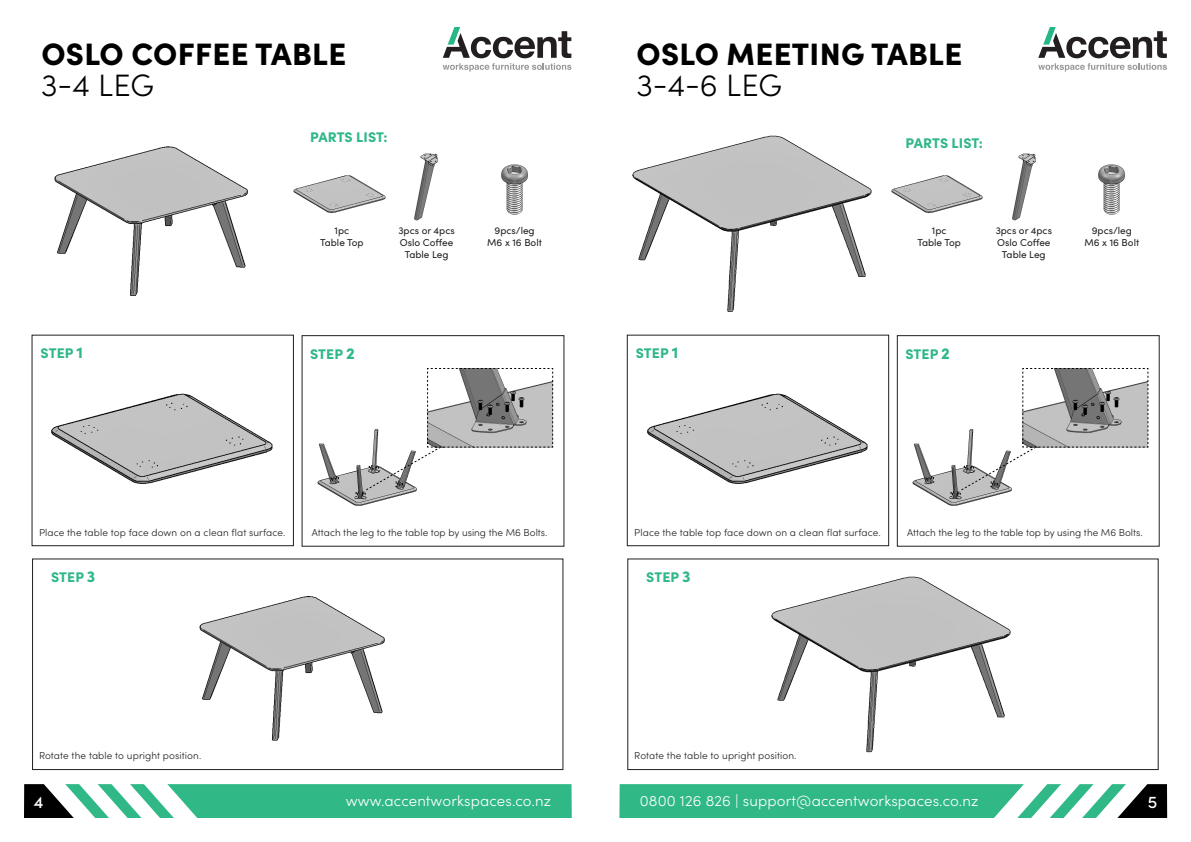
<style>
.page{position:relative;width:1191px;height:842px;background:#fff}
.page>*{position:absolute;margin:0;border:0;box-sizing:border-box;transform-origin:0 0}
.t1{font:900 31px/31px "Sofia Pro";letter-spacing:.01em;color:#000}
.t2{font:300 31px "Sofia Pro";color:#000}
.t3{font:500 17px "Sofia Pro";color:#fff}
.t4{font:300 15px "Sofia Pro";letter-spacing:.01em;color:#fff}
.t5{font:900 14px "Sofia Pro";letter-spacing:.01em;color:#30b888}
.t6{font:300 10px "Sofia Pro";color:#231f20}
.t7{font:10px/12px "Sofia Pro";color:#231f20;text-align:center}
.s1{font-weight:300}
.s2{font-size:16px}
</style>
<div class="page">
<svg style="left:619px;top:784px;width:548px;height:34px;background:#4db791"></svg>
<svg style="left:24px;top:784px;width:548px;height:34px;background:#4cb690"></svg>
<svg style="left:443px;top:27px;width:128px;height:45px"></svg>
<svg style="left:1038px;top:27px;width:129px;height:45px"></svg>
<img style="left:317px;top:443px;width:100px;height:63px">
<div style="left:32px;top:335px;width:262px;height:211px;border:1px solid #231f20"></div>
<div style="left:32px;top:559px;width:531px;height:211px;border:1px solid #231f20"></div>
<img style="left:414px;top:153px;width:24px;height:68px">
<img style="left:501px;top:164px;width:27px;height:51px">
<img style="left:293px;top:175px;width:93px;height:38px">
<img style="left:54px;top:146px;width:194px;height:150px">
<img style="left:51px;top:393px;width:222px;height:91px">
<svg style="left:366px;top:368px;width:187px;height:122px"></svg>
<img style="left:199px;top:596px;width:186px;height:145px">
<img style="left:1012px;top:153px;width:24px;height:68px">
<img style="left:1098px;top:164px;width:27px;height:51px">
<img style="left:891px;top:175px;width:92px;height:38px">
<img style="left:632px;top:135px;width:240px;height:177px">
<div style="left:897px;top:335px;width:262px;height:211px;border:1px solid #231f20"></div>
<img style="left:912px;top:443px;width:100px;height:63px">
<div style="left:627px;top:335px;width:262px;height:211px;border:1px solid #231f20"></div>
<div style="left:627px;top:559px;width:531px;height:211px;border:1px solid #231f20"></div>
<img style="left:647px;top:393px;width:221px;height:91px">
<svg style="left:961px;top:368px;width:187px;height:122px"></svg>
<img style="left:771px;top:576px;width:240px;height:177px">
<p class="t1" style="left:41px;top:36px;width:307px">OSLO COFFEE TABLE<br><span class="s1">3-4 LEG</span></p>
<p class="t1" style="left:636px;top:36px;width:327px">OSLO MEETING TABLE</p>
<p class="t2" style="left:636px;top:63px;width:147px">3-4-6 LEG</p>
<p class="t5" style="left:310px;top:126px;width:79px">PARTS LIST:</p>
<p class="t5" style="left:905px;top:132px;width:79px">PARTS LIST:</p>
<p class="t7" style="left:334px;top:224px;width:16px">1pc</p>
<p class="t7" style="left:320px;top:236px;width:45px">Table Top</p>
<p class="t7" style="left:398px;top:224px;width:58px">3pcs or 4pcs</p>
<p class="t7" style="left:400px;top:236px;width:55px">Oslo Coffee<br>Table Leg</p>
<p class="t7" style="left:494px;top:224px;width:42px">9pcs/leg</p>
<p class="t7" style="left:487px;top:236px;width:56px">M6 x 16 Bolt</p>
<p class="t7" style="left:931px;top:224px;width:16px">1pc</p>
<p class="t7" style="left:917px;top:236px;width:45px">Table Top</p>
<p class="t7" style="left:995px;top:224px;width:58px">3pcs or 4pcs</p>
<p class="t7" style="left:997px;top:236px;width:55px">Oslo Coffee<br>Table Leg</p>
<p class="t7" style="left:1091px;top:224px;width:42px">9pcs/leg</p>
<p class="t7" style="left:1084px;top:236px;width:56px">M6 x 16 Bolt</p>
<p class="t5" style="left:41px;top:342px;width:44px">STEP <span class="s2">1</span></p>
<p class="t5" style="left:310px;top:343px;width:46px">STEP <span class="s2">2</span></p>
<p class="t5" style="left:636px;top:342px;width:44px">STEP <span class="s2">1</span></p>
<p class="t5" style="left:905px;top:343px;width:46px">STEP <span class="s2">2</span></p>
<p class="t6" style="left:39px;top:525px;width:248px">Place the table top face down on a clean flat surface.</p>
<p class="t6" style="left:312px;top:525px;width:237px">Attach the leg to the table top by using the M6 Bolts.</p>
<p class="t6" style="left:634px;top:525px;width:248px">Place the table top face down on a clean flat surface.</p>
<p class="t6" style="left:907px;top:525px;width:237px">Attach the leg to the table top by using the M6 Bolts.</p>
<p class="t5" style="left:51px;top:566px;width:46px">STEP <span class="s2">3</span></p>
<p class="t5" style="left:646px;top:566px;width:46px">STEP <span class="s2">3</span></p>
<p class="t6" style="left:39px;top:749px;width:164px">Rotate the table to upright position.</p>
<p class="t6" style="left:634px;top:749px;width:164px">Rotate the table to upright position.</p>
<h2 class="t3" style="left:34px;top:789px;width:11px">4</h2>
<h3 class="t4" style="left:346px;top:790px;width:207px">www.accentworkspaces.co.nz</h3>
<h3 class="t4" style="left:640px;top:790px;width:340px">0800 126 826 | support@accentworkspaces.co.nz</h3>
<h2 class="t3" style="left:1147px;top:789px;width:11px">5</h2>
</div>
